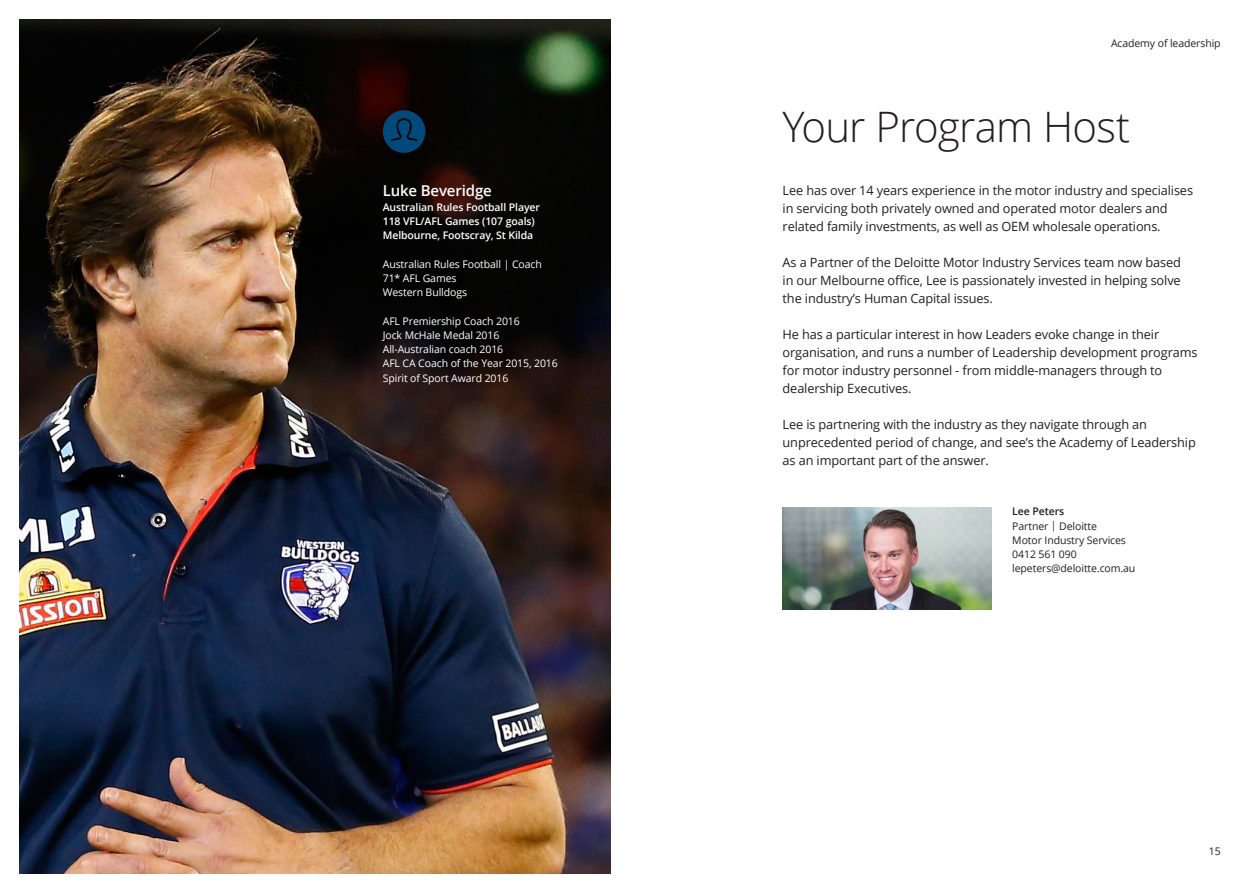
<style>
.page{position:relative;width:1259px;height:893px;background:#fff}
.page>*{position:absolute;margin:0;border:0;box-sizing:border-box;transform-origin:0 0}
.Story_heading_light{font:300 42px "Open Sans";letter-spacing:-.02em;color:#231f20}
.Folio_Right_pg__7_9{font:600 15px "Open Sans";letter-spacing:-.01em;color:#fff}
.Folio_Right_pg__7_9-2{font:12.75px/18px "Open Sans";letter-spacing:-.01em;color:#231f20}
.Folio_Right_pg__7_9-3{font:10.5px "Open Sans";letter-spacing:-.01em;color:#fff}
.Folio_Right_pg__7_9-4{font:10.5px "Open Sans";letter-spacing:-.01em;color:#231f20}
.Folio_Right_pg__7_9-5{font:600 10.5px "Open Sans";letter-spacing:-.01em;color:#fff}
.Folio_Right_pg__7_9-6{font:600 10.5px "Open Sans";letter-spacing:-.01em;color:#231f20}
</style>
<div class="page">
<img style="left:19px;top:19px;width:591px;height:855px">
<img style="left:782px;top:507px;width:209px;height:103px">
<svg style="left:383px;top:110px;width:42px;height:43px;background:#043558"></svg>
<p class="Folio_Right_pg__7_9" style="left:383px;top:181px;width:111px">Luke Beveridge</p>
<p class="Folio_Right_pg__7_9-5" style="left:383px;top:200px;width:159px">Australian Rules Football Player</p>
<p class="Folio_Right_pg__7_9-5" style="left:383px;top:214px;width:154px">118 VFL/AFL Games (107 goals)</p>
<p class="Folio_Right_pg__7_9-5" style="left:383px;top:228px;width:152px">Melbourne, Footscray, St Kilda</p>
<p class="Folio_Right_pg__7_9-3" style="left:383px;top:257px;width:161px">Australian Rules Football | Coach</p>
<p class="Folio_Right_pg__7_9-3" style="left:383px;top:271px;width:75px">71* AFL Games</p>
<p class="Folio_Right_pg__7_9-3" style="left:383px;top:285px;width:86px">Western Bulldogs</p>
<p class="Folio_Right_pg__7_9-3" style="left:383px;top:314px;width:138px">AFL Premiership Coach 2016</p>
<p class="Folio_Right_pg__7_9-3" style="left:383px;top:328px;width:118px">Jock McHale Medal 2016</p>
<p class="Folio_Right_pg__7_9-3" style="left:383px;top:342px;width:122px">All-Australian coach 2016</p>
<p class="Folio_Right_pg__7_9-3" style="left:383px;top:356px;width:177px">AFL CA Coach of the Year 2015, 2016</p>
<p class="Folio_Right_pg__7_9-3" style="left:383px;top:371px;width:127px">Spirit of Sport Award 2016</p>
<p class="Folio_Right_pg__7_9-4" style="left:1111px;top:36px;width:111px">Academy of leadership</p>
<p class="Story_heading_light" style="left:782px;top:98px;width:349px">Your Program Host</p>
<p class="Folio_Right_pg__7_9-2" style="left:782px;top:181px;width:412px">Lee has over 14 years experience in the motor industry and specialises in servicing both privately owned and operated motor dealers and related family investments, as well as OEM wholesale operations.</p>
<p class="Folio_Right_pg__7_9-2" style="left:782px;top:253px;width:400px;text-align:justify">As a Partner of the Deloitte Motor Industry Services team now based in our Melbourne office, Lee is passionately invested in helping solve the industry’s Human Capital issues.</p>
<p class="Folio_Right_pg__7_9-2" style="left:782px;top:325px;width:416px">He has a particular interest in how Leaders evoke change in their organisation, and runs a number of Leadership development programs for motor industry personnel - from middle-managers through to dealership Executives.</p>
<p class="Folio_Right_pg__7_9-2" style="left:782px;top:415px;width:415px">Lee is partnering with the industry as they navigate through an unprecedented period of change, and see’s the Academy of Leadership as an important part of the answer.</p>
<p class="Folio_Right_pg__7_9-6" style="left:1012px;top:504px;width:53px">Lee Peters</p>
<p class="Folio_Right_pg__7_9-4" style="left:1012px;top:518px;width:86px">Partner | Deloitte</p>
<p class="Folio_Right_pg__7_9-4" style="left:1012px;top:533px;width:115px">Motor Industry Services</p>
<p class="Folio_Right_pg__7_9-4" style="left:1012px;top:547px;width:66px">0412 561 090</p>
<p class="Folio_Right_pg__7_9-4" style="left:1012px;top:561px;width:125px">lepeters@deloitte.com.au</p>
<p class="Folio_Right_pg__7_9-4" style="left:1208px;top:844px;width:13px">15</p>
</div>
